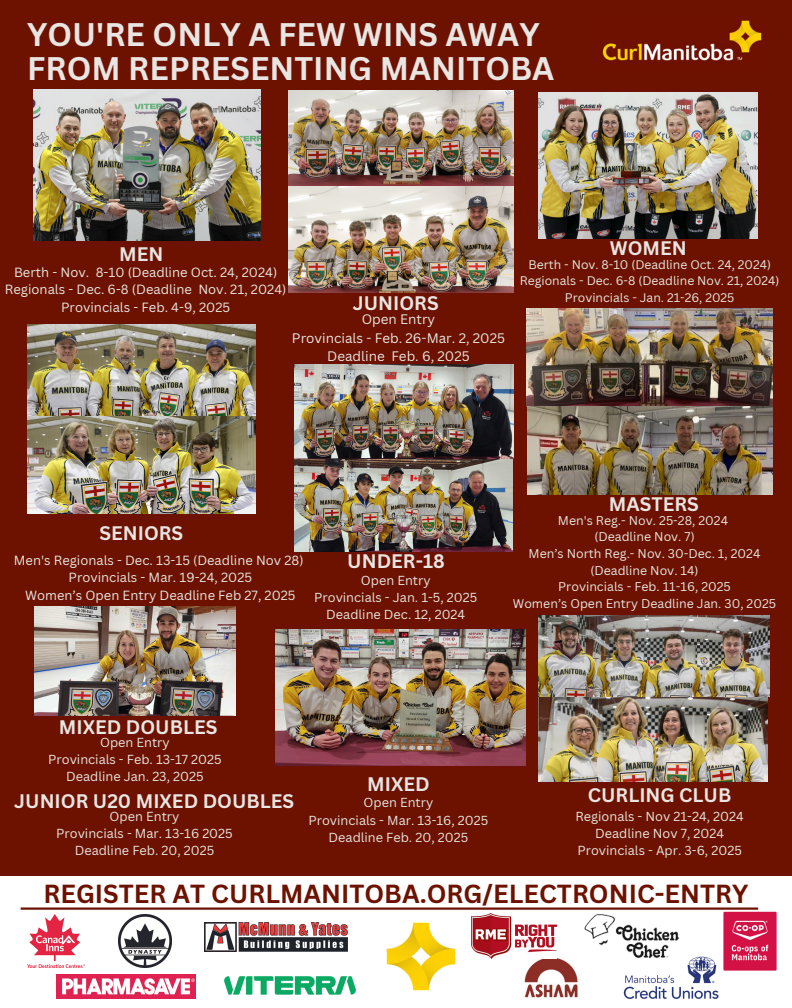
<style>
.page{position:relative;width:792px;height:1008px;background:#fff}
.page>*{position:absolute;margin:0;border:0;box-sizing:border-box;transform-origin:0 0}
.t1{font:700 31.8px/34.4px "Canva Sans";color:#e8e5e2}
.t2{font:700 25.4px "Canva Sans";color:#6d1201}
.t3{font:700 19.1px "Canva Sans";color:#e8e5e2}
.t4{font:13.4px "Canva Sans";color:#e8e5e2}
.t5{font:13px "Canva Sans";color:#e8e5e2}
.t6{font:12.9px "Canva Sans";color:#e8e5e2}
.t7{font:12.7px "Canva Sans";color:#e8e5e2}
.t8{font:12.3px "Canva Sans";color:#e8e5e2}
.t9{font:12.1px "Canva Sans";color:#e8e5e2}
</style>
<div class="page">
<div style="left:0;top:0;width:792px;height:876px;background:#6d1201"></div>
<img style="left:602px;top:20px;width:160px;height:41px">
<img style="left:118px;top:915px;width:53px;height:53px">
<img style="left:27px;top:324px;width:229px;height:189px">
<hr style="left:21px;top:907px;width:737px;height:3px;background:#6d1201">
<img style="left:386px;top:922px;width:70px;height:69px">
<img style="left:28px;top:915px;width:57px;height:53px">
<img style="left:623px;top:956px;width:96px;height:44px">
<img style="left:56px;top:974px;width:140px;height:25px">
<img style="left:524px;top:958px;width:54px;height:40px">
<img style="left:471px;top:913px;width:86px;height:45px">
<img style="left:224px;top:976px;width:133px;height:19px">
<img style="left:584px;top:914px;width:104px;height:47px">
<img style="left:205px;top:923px;width:142px;height:28px">
<img style="left:33px;top:89px;width:227px;height:152px">
<img style="left:539px;top:92px;width:219px;height:146px">
<img style="left:35px;top:606px;width:200px;height:110px">
<img style="left:288px;top:90px;width:226px;height:96px">
<img style="left:288px;top:186px;width:226px;height:106px">
<img style="left:294px;top:458px;width:218px;height:94px">
<img style="left:294px;top:364px;width:220px;height:94px">
<img style="left:527px;top:309px;width:246px;height:185px">
<img style="left:276px;top:629px;width:250px;height:136px">
<img style="left:539px;top:696px;width:229px;height:86px">
<img style="left:539px;top:615px;width:230px;height:81px">
<img style="left:723px;top:911px;width:54px;height:60px">
<p class="t1" style="left:27px;top:16px;width:529px">YOU'RE ONLY A FEW WINS AWAY<br>FROM REPRESENTING MANITOBA</p>
<p class="t3" style="left:119px;top:240px;width:46px">MEN</p>
<p class="t5" style="left:14px;top:263px;width:265px">Berth - Nov. 8-10 (Deadline Oct. 24, 2024)</p>
<p class="t5" style="left:5px;top:281px;width:283px">Regionals - Dec. 6-8 (Deadline Nov. 21, 2024)</p>
<p class="t5" style="left:61px;top:298px;width:171px">Provincials - Feb. 4-9, 2025</p>
<p class="t3" style="left:353px;top:290px;width:87px">JUNIORS</p>
<h3 class="t4" style="left:362px;top:310px;width:75px">Open Entry</h3>
<p class="t4" style="left:292px;top:328px;width:215px">Provincials - Feb. 26-Mar. 2, 2025</p>
<p class="t4" style="left:327px;top:346px;width:144px">Deadline Feb. 6, 2025</p>
<p class="t3" style="left:610px;top:235px;width:78px">WOMEN</p>
<p class="t9" style="left:528px;top:256px;width:244px">Berth - Nov. 8-10 (Deadline Oct. 24, 2024)</p>
<p class="t9" style="left:520px;top:272px;width:261px">Regionals - Dec. 6-8 (Deadline Nov. 21, 2024)</p>
<p class="t9" style="left:565px;top:289px;width:171px">Provincials - Jan. 21-26, 2025</p>
<h3 class="t3" style="left:99px;top:519px;width:85px">SENIORS</h3>
<h3 class="t6" style="left:14px;top:551px;width:291px">Men's Regionals - Dec. 13-15 (Deadline Nov 28)</h3>
<p class="t6" style="left:69px;top:569px;width:185px">Provincials - Mar. 19-24, 2025</p>
<p class="t6" style="left:25px;top:586px;width:272px">Women’s Open Entry Deadline Feb 27, 2025</p>
<h3 class="t3" style="left:347px;top:547px;width:99px">UNDER-18</h3>
<p class="t7" style="left:361px;top:571px;width:71px">Open Entry</p>
<h3 class="t7" style="left:314px;top:588px;width:165px">Provincials - Jan. 1-5, 2025</h3>
<h3 class="t7" style="left:326px;top:606px;width:140px">Deadline Dec. 12, 2024</h3>
<p class="t3" style="left:609px;top:490px;width:91px">MASTERS</p>
<p class="t8" style="left:558px;top:511px;width:172px">Men's Reg.- Nov. 25-28, 2024</p>
<p class="t8" style="left:594px;top:528px;width:102px">(Deadline Nov. 7)</p>
<p class="t8" style="left:529px;top:545px;width:233px">Men’s North Reg.- Nov. 30-Dec. 1, 2024</p>
<p class="t8" style="left:590px;top:561px;width:110px">(Deadline Nov. 14)</p>
<p class="t8" style="left:558px;top:578px;width:174px">Provincials - Feb. 11-16, 2025</p>
<p class="t8" style="left:513px;top:595px;width:265px">Women’s Open Entry Deadline Jan. 30, 2025</p>
<p class="t3" style="left:59px;top:713px;width:160px">MIXED DOUBLES</p>
<p class="t7" style="left:100px;top:733px;width:71px">Open Entry</p>
<p class="t7" style="left:48px;top:750px;width:175px">Provincials - Feb. 13-17 2025</p>
<p class="t7" style="left:66px;top:767px;width:139px">Deadline Jan. 23, 2025</p>
<p class="t3" style="left:14px;top:787px;width:282px">JUNIOR U20 MIXED DOUBLES</p>
<p class="t7" style="left:110px;top:807px;width:71px">Open Entry</p>
<p class="t7" style="left:56px;top:824px;width:178px">Provincials - Mar. 13-16 2025</p>
<p class="t7" style="left:75px;top:842px;width:141px">Deadline Feb. 20, 2025</p>
<p class="t3" style="left:367px;top:770px;width:64px">MIXED</p>
<p class="t7" style="left:364px;top:794px;width:71px">Open Entry</p>
<h2 class="t7" style="left:309px;top:811px;width:181px">Provincials - Mar. 13-16, 2025</h2>
<p class="t7" style="left:329px;top:828px;width:141px">Deadline Feb. 20, 2025</p>
<p class="t3" style="left:588px;top:782px;width:145px">CURLING CLUB</p>
<p class="t7" style="left:575px;top:807px;width:170px">Regionals - Nov 21-24, 2024</p>
<p class="t7" style="left:595px;top:824px;width:130px">Deadline Nov 7, 2024</p>
<p class="t7" style="left:577px;top:842px;width:166px">Provincials - Apr. 3-6, 2025</p>
<p class="t2" style="left:43px;top:875px;width:707px">REGISTER AT CURLMANITOBA.ORG/ELECTRONIC-ENTRY</p>
</div>
